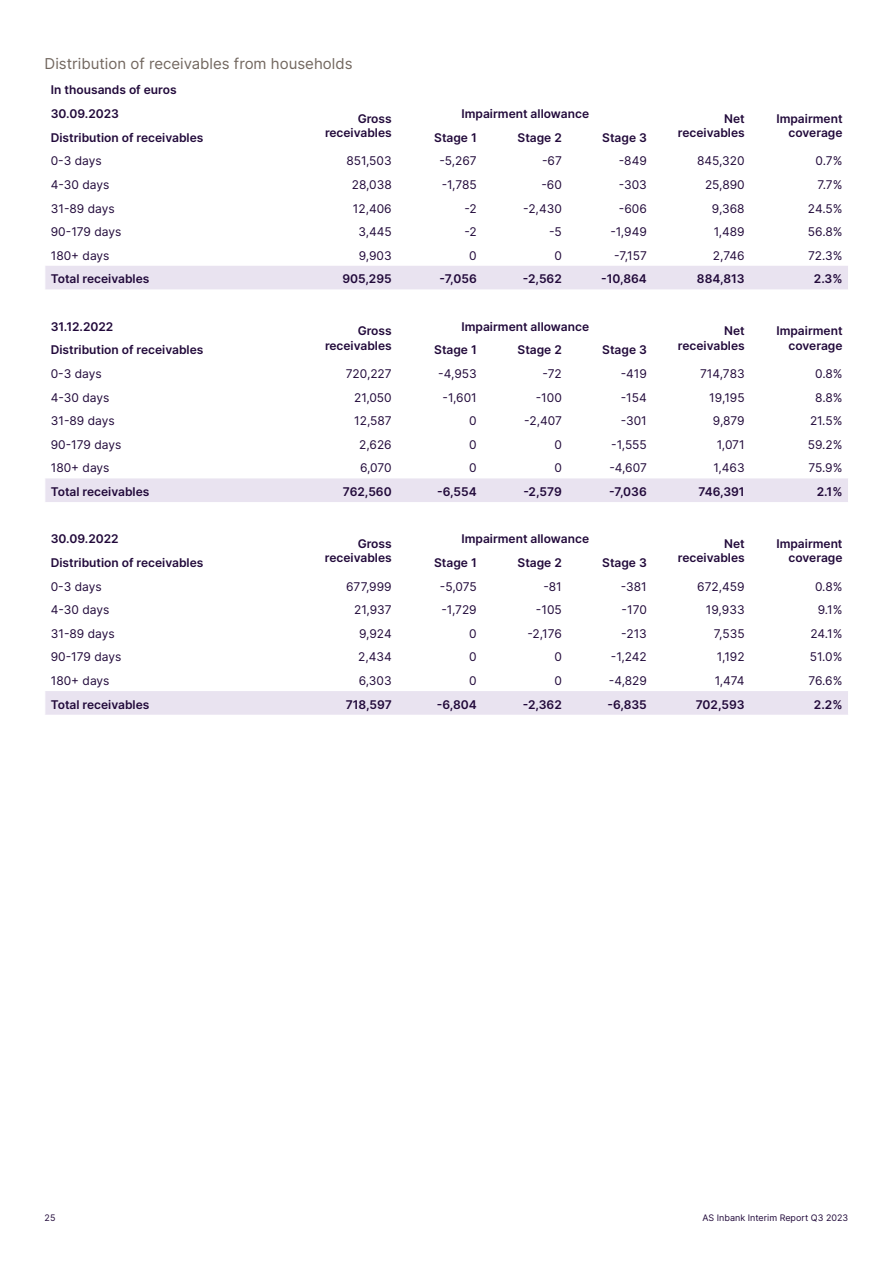
<style>
.page{position:relative;width:893px;height:1263px;background:#fff}
.page>*{position:absolute;margin:0;border:0;box-sizing:border-box;transform-origin:0 0}
.t1{font:15px "Inter";color:#72675f}
.t2{font:600 12px/14.4px "Inter";color:#21093a;text-align:right}
.t3{font:12px "Inter";color:#21093a}
.t4{font:9px "Inter";color:#21093a}
</style>
<div class="page">
<svg style="left:46px;top:266px;width:802px;height:449px"></svg>
<svg style="left:45px;top:266px;width:1px;height:449px"></svg>
<p class="t1" style="left:45px;top:53px;width:309px">Distribution of receivables from households</p>
<p class="t2" style="left:51px;top:78px;width:127px;line-height:23.7px;text-align:left">In thousands of euros<br>30.09.2023</p>
<p class="t2" style="left:325px;top:111px;width:68px">Gross receivables</p>
<p class="t2" style="left:461px;top:106px;width:129px">Impairment allowance</p>
<p class="t2" style="left:678px;top:111px;width:68px">Net receivables</p>
<p class="t2" style="left:776px;top:111px;width:68px">Impairment coverage</p>
<p class="t2" style="left:51px;top:130px;width:154px">Distribution of receivables</p>
<p class="t2" style="left:434px;top:130px;width:44px">Stage 1</p>
<p class="t2" style="left:518px;top:130px;width:46px">Stage 2</p>
<p class="t2" style="left:602px;top:130px;width:46px">Stage 3</p>
<p class="t3" style="left:51px;top:152px;width:52px">0-3 days</p>
<p class="t3" style="left:346px;top:152px;width:47px">851,503</p>
<p class="t3" style="left:439px;top:152px;width:39px">-5,267</p>
<p class="t3" style="left:542px;top:152px;width:21px">-67</p>
<p class="t3" style="left:619px;top:152px;width:30px">-849</p>
<p class="t3" style="left:697px;top:152px;width:49px">845,320</p>
<p class="t3" style="left:816px;top:152px;width:28px">0.7%</p>
<p class="t3" style="left:51px;top:176px;width:60px">4-30 days</p>
<p class="t3" style="left:352px;top:176px;width:41px">28,038</p>
<p class="t3" style="left:442px;top:176px;width:37px">-1,785</p>
<p class="t3" style="left:541px;top:176px;width:22px">-60</p>
<p class="t3" style="left:619px;top:176px;width:30px">-303</p>
<p class="t3" style="left:705px;top:176px;width:41px">25,890</p>
<p class="t3" style="left:817px;top:176px;width:27px">7.7%</p>
<p class="t3" style="left:51px;top:199px;width:65px">31-89 days</p>
<p class="t3" style="left:353px;top:199px;width:40px">12,406</p>
<p class="t3" style="left:464px;top:199px;width:14px">-2</p>
<p class="t3" style="left:523px;top:199px;width:40px">-2,430</p>
<p class="t3" style="left:619px;top:199px;width:29px">-606</p>
<p class="t3" style="left:712px;top:199px;width:34px">9,368</p>
<p class="t3" style="left:808px;top:199px;width:36px">24.5%</p>
<p class="t3" style="left:51px;top:223px;width:72px">90-179 days</p>
<p class="t3" style="left:358px;top:223px;width:35px">3,445</p>
<p class="t3" style="left:464px;top:223px;width:14px">-2</p>
<p class="t3" style="left:549px;top:223px;width:14px">-5</p>
<p class="t3" style="left:610px;top:223px;width:38px">-1,949</p>
<p class="t3" style="left:714px;top:223px;width:33px">1,489</p>
<p class="t3" style="left:808px;top:223px;width:36px">56.8%</p>
<p class="t3" style="left:51px;top:247px;width:60px">180+ days</p>
<p class="t3" style="left:359px;top:247px;width:35px">9,903</p>
<p class="t3" style="left:469px;top:247px;width:9px">0</p>
<p class="t3" style="left:554px;top:247px;width:9px">0</p>
<p class="t3" style="left:614px;top:247px;width:34px">-7,157</p>
<p class="t3" style="left:713px;top:247px;width:33px">2,746</p>
<p class="t3" style="left:808px;top:247px;width:36px">72.3%</p>
<p class="t2" style="left:51px;top:271px;width:100px">Total receivables</p>
<p class="t2" style="left:342px;top:271px;width:51px">905,295</p>
<p class="t2" style="left:439px;top:271px;width:39px">-7,056</p>
<p class="t2" style="left:523px;top:271px;width:40px">-2,562</p>
<p class="t2" style="left:601px;top:271px;width:47px">-10,864</p>
<p class="t2" style="left:697px;top:271px;width:49px">884,813</p>
<p class="t2" style="left:814px;top:271px;width:30px">2.3%</p>
<p class="t2" style="left:51px;top:319px;width:64px">31.12.2022</p>
<p class="t2" style="left:325px;top:323px;width:68px">Gross receivables</p>
<p class="t2" style="left:461px;top:319px;width:129px">Impairment allowance</p>
<p class="t2" style="left:678px;top:323px;width:68px">Net receivables</p>
<p class="t2" style="left:776px;top:323px;width:68px">Impairment coverage</p>
<p class="t2" style="left:51px;top:342px;width:154px">Distribution of receivables</p>
<p class="t2" style="left:434px;top:342px;width:44px">Stage 1</p>
<p class="t2" style="left:518px;top:342px;width:46px">Stage 2</p>
<p class="t2" style="left:602px;top:342px;width:46px">Stage 3</p>
<p class="t3" style="left:51px;top:365px;width:52px">0-3 days</p>
<p class="t3" style="left:346px;top:365px;width:48px">720,227</p>
<p class="t3" style="left:438px;top:365px;width:40px">-4,953</p>
<p class="t3" style="left:542px;top:365px;width:21px">-72</p>
<p class="t3" style="left:621px;top:365px;width:28px">-419</p>
<p class="t3" style="left:700px;top:365px;width:46px">714,783</p>
<p class="t3" style="left:815px;top:365px;width:29px">0.8%</p>
<p class="t3" style="left:51px;top:388px;width:60px">4-30 days</p>
<p class="t3" style="left:354px;top:388px;width:39px">21,050</p>
<p class="t3" style="left:443px;top:388px;width:36px">-1,601</p>
<p class="t3" style="left:536px;top:388px;width:28px">-100</p>
<p class="t3" style="left:621px;top:388px;width:28px">-154</p>
<p class="t3" style="left:709px;top:388px;width:37px">19,195</p>
<p class="t3" style="left:815px;top:388px;width:29px">8.8%</p>
<p class="t3" style="left:51px;top:412px;width:65px">31-89 days</p>
<p class="t3" style="left:354px;top:412px;width:39px">12,587</p>
<p class="t3" style="left:469px;top:412px;width:9px">0</p>
<p class="t3" style="left:524px;top:412px;width:39px">-2,407</p>
<p class="t3" style="left:621px;top:412px;width:28px">-301</p>
<p class="t3" style="left:713px;top:412px;width:33px">9,879</p>
<p class="t3" style="left:810px;top:412px;width:34px">21.5%</p>
<p class="t3" style="left:51px;top:436px;width:72px">90-179 days</p>
<p class="t3" style="left:359px;top:436px;width:34px">2,626</p>
<p class="t3" style="left:469px;top:436px;width:9px">0</p>
<p class="t3" style="left:554px;top:436px;width:9px">0</p>
<p class="t3" style="left:611px;top:436px;width:37px">-1,555</p>
<p class="t3" style="left:717px;top:436px;width:29px">1,071</p>
<p class="t3" style="left:808px;top:436px;width:36px">59.2%</p>
<p class="t3" style="left:51px;top:459px;width:60px">180+ days</p>
<p class="t3" style="left:360px;top:459px;width:33px">6,070</p>
<p class="t3" style="left:469px;top:459px;width:9px">0</p>
<p class="t3" style="left:554px;top:459px;width:9px">0</p>
<p class="t3" style="left:609px;top:459px;width:39px">-4,607</p>
<p class="t3" style="left:713px;top:459px;width:33px">1,463</p>
<p class="t3" style="left:808px;top:459px;width:36px">75.9%</p>
<p class="t2" style="left:51px;top:484px;width:100px">Total receivables</p>
<p class="t2" style="left:343px;top:484px;width:50px">762,560</p>
<p class="t2" style="left:437px;top:484px;width:41px">-6,554</p>
<p class="t2" style="left:523px;top:484px;width:40px">-2,579</p>
<p class="t2" style="left:609px;top:484px;width:39px">-7,036</p>
<p class="t2" style="left:698px;top:484px;width:48px">746,391</p>
<p class="t2" style="left:817px;top:484px;width:27px">2.1%</p>
<p class="t2" style="left:51px;top:531px;width:69px">30.09.2022</p>
<p class="t2" style="left:325px;top:536px;width:68px">Gross receivables</p>
<p class="t2" style="left:461px;top:531px;width:129px">Impairment allowance</p>
<p class="t2" style="left:678px;top:536px;width:68px">Net receivables</p>
<p class="t2" style="left:776px;top:536px;width:68px">Impairment coverage</p>
<p class="t2" style="left:51px;top:555px;width:154px">Distribution of receivables</p>
<p class="t2" style="left:434px;top:555px;width:44px">Stage 1</p>
<p class="t2" style="left:518px;top:555px;width:46px">Stage 2</p>
<p class="t2" style="left:602px;top:555px;width:46px">Stage 3</p>
<p class="t3" style="left:51px;top:577px;width:52px">0-3 days</p>
<p class="t3" style="left:346px;top:577px;width:47px">677,999</p>
<p class="t3" style="left:440px;top:577px;width:38px">-5,075</p>
<p class="t3" style="left:543px;top:577px;width:20px">-81</p>
<p class="t3" style="left:621px;top:577px;width:27px">-381</p>
<p class="t3" style="left:697px;top:577px;width:49px">672,459</p>
<p class="t3" style="left:815px;top:577px;width:29px">0.8%</p>
<p class="t3" style="left:51px;top:601px;width:60px">4-30 days</p>
<p class="t3" style="left:354px;top:601px;width:39px">21,937</p>
<p class="t3" style="left:441px;top:601px;width:37px">-1,729</p>
<p class="t3" style="left:536px;top:601px;width:27px">-105</p>
<p class="t3" style="left:622px;top:601px;width:27px">-170</p>
<p class="t3" style="left:706px;top:601px;width:40px">19,933</p>
<p class="t3" style="left:818px;top:601px;width:26px">9.1%</p>
<p class="t3" style="left:51px;top:625px;width:65px">31-89 days</p>
<p class="t3" style="left:359px;top:625px;width:34px">9,924</p>
<p class="t3" style="left:469px;top:625px;width:9px">0</p>
<p class="t3" style="left:527px;top:625px;width:36px">-2,176</p>
<p class="t3" style="left:621px;top:625px;width:27px">-213</p>
<p class="t3" style="left:714px;top:625px;width:32px">7,535</p>
<p class="t3" style="left:810px;top:625px;width:33px">24.1%</p>
<p class="t3" style="left:51px;top:648px;width:72px">90-179 days</p>
<p class="t3" style="left:358px;top:648px;width:35px">2,434</p>
<p class="t3" style="left:469px;top:648px;width:9px">0</p>
<p class="t3" style="left:554px;top:648px;width:9px">0</p>
<p class="t3" style="left:611px;top:648px;width:37px">-1,242</p>
<p class="t3" style="left:717px;top:648px;width:29px">1,192</p>
<p class="t3" style="left:810px;top:648px;width:34px">51.0%</p>
<p class="t3" style="left:51px;top:672px;width:60px">180+ days</p>
<p class="t3" style="left:359px;top:672px;width:34px">6,303</p>
<p class="t3" style="left:469px;top:672px;width:9px">0</p>
<p class="t3" style="left:554px;top:672px;width:9px">0</p>
<p class="t3" style="left:609px;top:672px;width:40px">-4,829</p>
<p class="t3" style="left:715px;top:672px;width:31px">1,474</p>
<p class="t3" style="left:808px;top:672px;width:35px">76.6%</p>
<p class="t2" style="left:51px;top:697px;width:100px">Total receivables</p>
<p class="t2" style="left:346px;top:697px;width:47px">718,597</p>
<p class="t2" style="left:437px;top:697px;width:41px">-6,804</p>
<p class="t2" style="left:523px;top:697px;width:41px">-2,362</p>
<p class="t2" style="left:607px;top:697px;width:41px">-6,835</p>
<p class="t2" style="left:696px;top:697px;width:50px">702,593</p>
<p class="t2" style="left:814px;top:697px;width:30px">2.2%</p>
<p class="t4" style="left:45px;top:1211px;width:12px">25</p>
<p class="t4" style="left:702px;top:1211px;width:147px">AS Inbank Interim Report Q3 2023</p>
</div>
